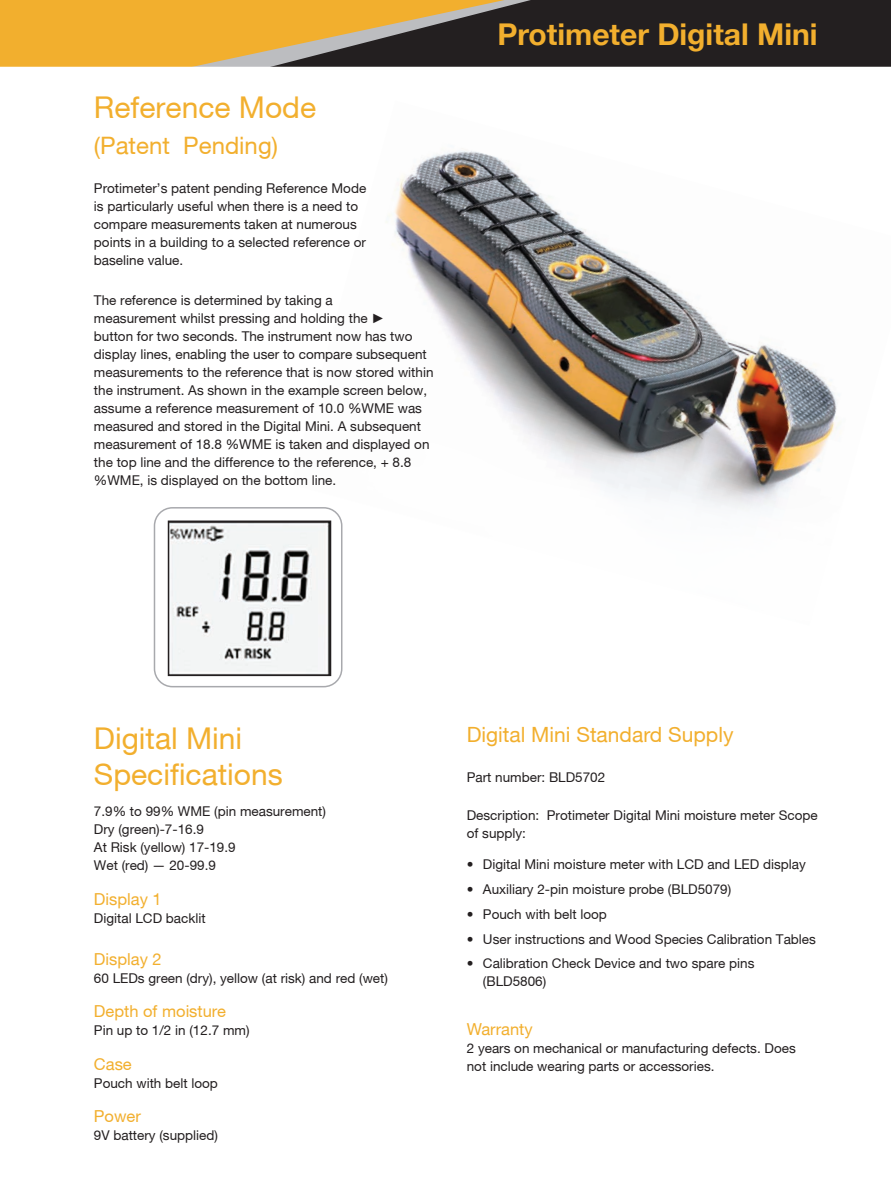
<style>
.page{position:relative;width:891px;height:1188px;background:#fff}
.page>*{position:absolute;margin:0;border:0;box-sizing:border-box;transform-origin:0 0}
.t1{font:30px/36px "Helvetica Neue";color:#f2af2e}
.t2{font:700 30px "Helvetica Neue";color:#f2af2e}
.t3{font:24px "Helvetica Neue";color:#f2af2e}
.t4{font:21px "Helvetica Neue";color:#f2af2e}
.t5{font:16.5px "Helvetica Neue";color:#f2af2e}
.t6{font:13.5px/18px "Helvetica Neue";color:#231f20}
.s1{font-family:"Arial"}
</style>
<div class="page">
<img style="left:291px;top:151px;width:549px;height:475px">
<div style="left:154px;top:507px;width:188px;height:180px;border:2px solid #a8a9ad;border-radius:18px"></div>
<img style="left:171px;top:524px;width:157px;height:149px">
<div style="left:168px;top:521px;width:163px;height:155px;border:2px solid #231f20"></div>
<div style="left:0;top:0;width:891px;height:68px;background:#231f20"></div>
<svg style="left:0;top:0;width:531px;height:67px"></svg>
<hr style="left:0;top:67px;width:891px;height:1px;background:#fff">
<h1 class="t1" style="left:94px;top:89px;width:224px">Reference Mode</h1>
<h2 class="t3" style="left:94px;top:131px;width:186px">(Patent Pending)</h2>
<p class="t6" style="left:94px;top:179px;width:274px">Protimeter’s patent pending Reference Mode is particularly useful when there is a need to compare measurements taken at numerous points in a building to a selected reference or baseline value.</p>
<p class="t6" style="left:94px;top:291px;width:341px">The reference is determined by taking a<br>measurement whilst pressing and holding the <span class="s1">►<br></span>button for two seconds. The instrument now has two display lines, enabling the user to compare subsequent measurements to the reference that is now stored within the instrument. As shown in the example screen below, assume a reference measurement of 10.0 %WME was measured and stored in the Digital Mini. A subsequent measurement of 18.8 %WME is taken and displayed on the top line and the difference to the reference, + 8.8 %WME, is displayed on the bottom line.</p>
<h1 class="t2" style="left:497px;top:16px;width:322px">Protimeter Digital Mini</h1>
<h1 class="t1" style="left:94px;top:720px;width:190px">Digital Mini<br>Specifications</h1>
<p class="t6" style="left:94px;top:802px;width:234px">7.9% to 99% WME (pin measurement)<br>Dry (green)-7-16.9<br>At Risk (yellow) 17-19.9<br>Wet (red) — 20-99.9</p>
<p class="t5" style="left:94px;top:889px;width:69px">Display 1</p>
<p class="t6" style="left:94px;top:909px;width:113px">Digital LCD backlit</p>
<p class="t5" style="left:94px;top:949px;width:69px">Display 2</p>
<p class="t6" style="left:94px;top:969px;width:296px">60 LEDs green (dry), yellow (at risk) and red (wet)</p>
<p class="t5" style="left:94px;top:1002px;width:134px">Depth of moisture</p>
<p class="t6" style="left:94px;top:1021px;width:157px">Pin up to 1/2 in (12.7 mm)</p>
<p class="t5" style="left:94px;top:1054px;width:39px">Case</p>
<p class="t6" style="left:94px;top:1074px;width:126px">Pouch with belt loop</p>
<p class="t5" style="left:94px;top:1107px;width:49px">Power</p>
<p class="t6" style="left:94px;top:1126px;width:126px">9V battery (supplied)</p>
<h3 class="t4" style="left:467px;top:722px;width:268px">Digital Mini Standard Supply</h3>
<p class="t6" style="left:467px;top:768px;width:140px">Part number: BLD5702</p>
<p class="t6" style="left:467px;top:806px;width:353px">Description: Protimeter Digital Mini moisture meter Scope of supply:</p>
<p class="t6" style="left:467px;top:855px;width:341px">• Digital Mini moisture meter with LCD and LED display</p>
<p class="t6" style="left:467px;top:880px;width:266px">• Auxiliary 2-pin moisture probe (BLD5079)</p>
<p class="t6" style="left:467px;top:905px;width:142px">• Pouch with belt loop</p>
<p class="t6" style="left:467px;top:930px;width:351px">• User instructions and Wood Species Calibration Tables</p>
<p class="t6" style="left:483px;top:954px;width:273px;text-indent:-16px">• Calibration Check Device and two spare pins (BLD5806)</p>
<p class="t5" style="left:467px;top:1020px;width:67px">Warranty</p>
<p class="t6" style="left:467px;top:1039px;width:331px">2 years on mechanical or manufacturing defects. Does not include wearing parts or accessories.</p>
</div>
